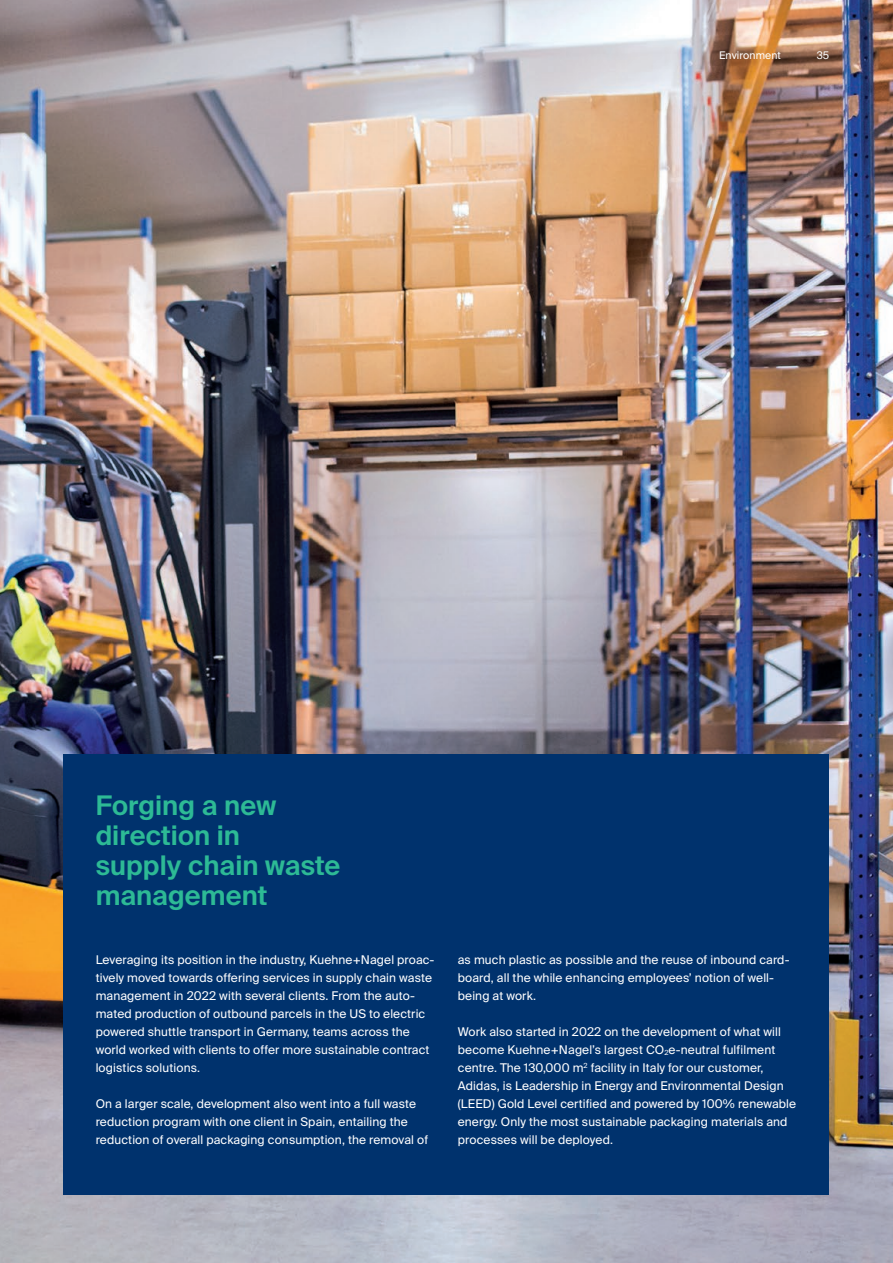
<style>
.page{position:relative;width:893px;height:1263px;background:#fff}
.page>*{position:absolute;margin:0;border:0;box-sizing:border-box;transform-origin:0 0}
.t1{font:600 27px/30px "Suisse Intl";letter-spacing:.005em;color:#2dba95}
.t2{font:12px/18px "Suisse Intl";letter-spacing:.01em;color:#fff}
.t3{font:10.5px "Suisse Intl";letter-spacing:.01em;color:#fff}
</style>
<div class="page">
<img style="left:0;top:0;width:893px;height:1263px">
<div style="left:64px;top:754px;width:765px;height:441px;background:#00326d"></div>
<p class="t3" style="left:719px;top:49px;width:63px">Environment</p>
<p class="t3" style="left:817px;top:49px;width:14px">35</p>
<h1 class="t1" style="left:96px;top:790px;width:246px">Forging a new direction in<br>supply chain waste management</h1>
<p class="t2" style="left:96px;top:951px;width:340px">Leveraging its position in the industry, Kuehne+Nagel proac&shy;tively moved towards offering services in supply chain waste management in 2022 with several clients. From the auto&shy;mated production of outbound parcels in the US to electric powered shuttle transport in Germany, teams across the world worked with clients to offer more sustainable contract logistics solutions.</p>
<p class="t2" style="left:96px;top:1095px;width:334px">On a larger scale, development also went into a full waste reduction program with one client in Spain, entailing the reduction of overall packaging consumption, the removal of</p>
<p class="t2" style="left:458px;top:951px;width:333px">as much plastic as possible and the reuse of inbound card&shy;board, all the while enhancing employees’ notion of well&shy;being at work.</p>
<p class="t2" style="left:458px;top:1023px;width:340px">Work also started in 2022 on the development of what will become Kuehne+Nagel’s largest CO<sub>2</sub>e-neutral fulfilment centre. The 130,000 m<sup>2</sup> facility in Italy for our customer, Adidas, is Leadership in Energy and Environmental Design (LEED) Gold Level certified and powered by 100% renewable energy. Only the most sustainable packaging materials and processes will be deployed.</p>
</div>
